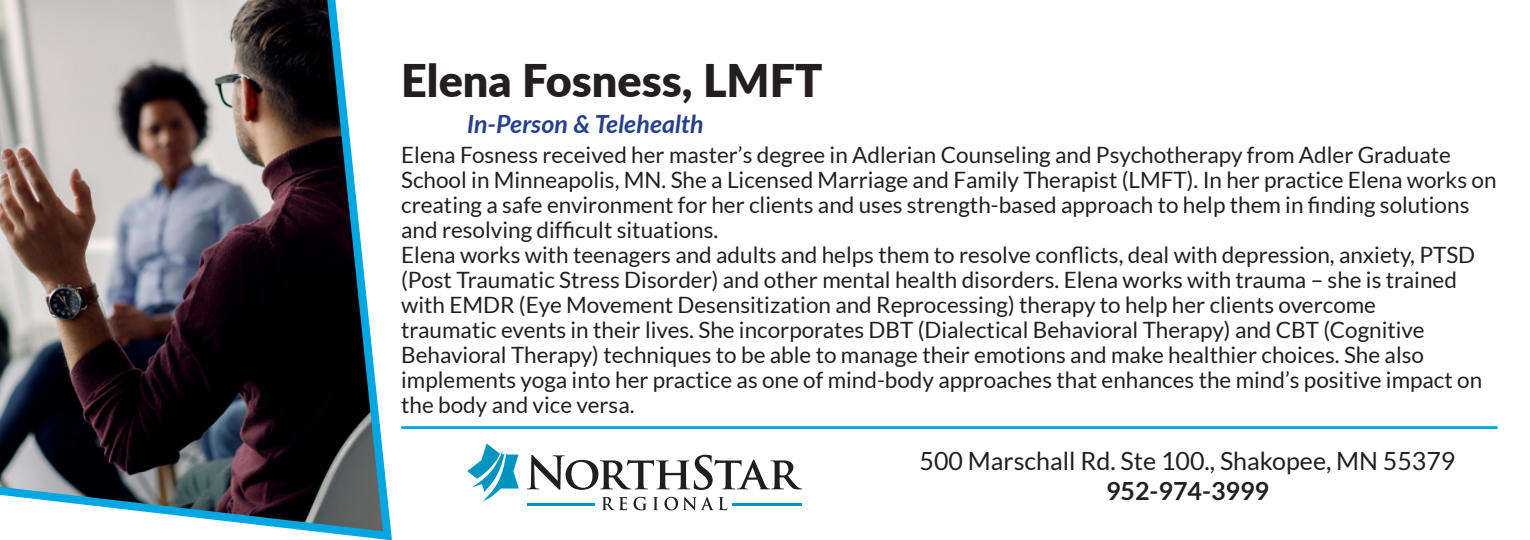
<style>
.page{position:relative;width:1530px;height:540px;background:#fff}
.page>*{position:absolute;margin:0;border:0;box-sizing:border-box;transform-origin:0 0}
.t1{font:900 45px "Lato";color:#231f20}
.t2{font:25px "Lato";color:#231f20}
.t3{font:italic 700 25px "Lato";color:#253f8e}
.t4{font:700 25px "Lato";color:#231f20}
.t5{font:22.5px/25px "Lato";color:#231f20}
</style>
<div class="page">
<img style="left:0;top:0;width:392px;height:540px">
<svg style="left:467px;top:444px;width:52px;height:57px"></svg>
<hr style="left:527px;top:503px;width:67px;height:3px;background:#0095c1">
<hr style="left:733px;top:503px;width:69px;height:3px;background:#0095c1">
<svg style="left:602px;top:497px;width:125px;height:13px"></svg>
<svg style="left:527px;top:455px;width:275px;height:35px"></svg>
<hr style="left:401px;top:426px;width:1097px;height:3px;background:#00a7e1">
<p class="t1" style="left:401px;top:47px;width:423px">Elena Fosness, LMFT</p>
<p class="t3" style="left:467px;top:105px;width:238px">In-Person &amp; Telehealth</p>
<p class="t5" style="left:401px;top:142px;width:1097px">Elena Fosness received her master’s degree in Adlerian Counseling and Psychotherapy from Adler Graduate School in Minneapolis, MN. She a Licensed Marriage and Family Therapist (LMFT). In her practice Elena works on creating a safe environment for her clients and uses strength-based approach to help them in finding solutions and resolving difficult situations.</p>
<p class="t5" style="left:401px;top:242px;width:1076px">Elena works with teenagers and adults and helps them to resolve conflicts, deal with depression, anxiety, PTSD (Post Traumatic Stress Disorder) and other mental health disorders. Elena works with trauma – she is trained with EMDR (Eye Movement Desensitization and Reprocessing) therapy to help her clients overcome</p>
<p class="t5" style="left:401px;top:317px;width:1025px">traumatic events in their lives. She incorporates DBT (Dialectical Behavioral Therapy) and CBT (Cognitive</p>
<p class="t5" style="left:401px;top:342px;width:1024px">Behavioral Therapy) techniques to be able to manage their emotions and make healthier choices. She also</p>
<p class="t5" style="left:401px;top:367px;width:1083px">implements yoga into her practice as one of mind-body approaches that enhances the mind’s positive impact on the body and vice versa.</p>
<p class="t2" style="left:920px;top:447px;width:537px">500 Marschall Rd. Ste 100., Shakopee, MN 55379</p>
<p class="t4" style="left:1106px;top:477px;width:164px">952-974-3999</p>
</div>
